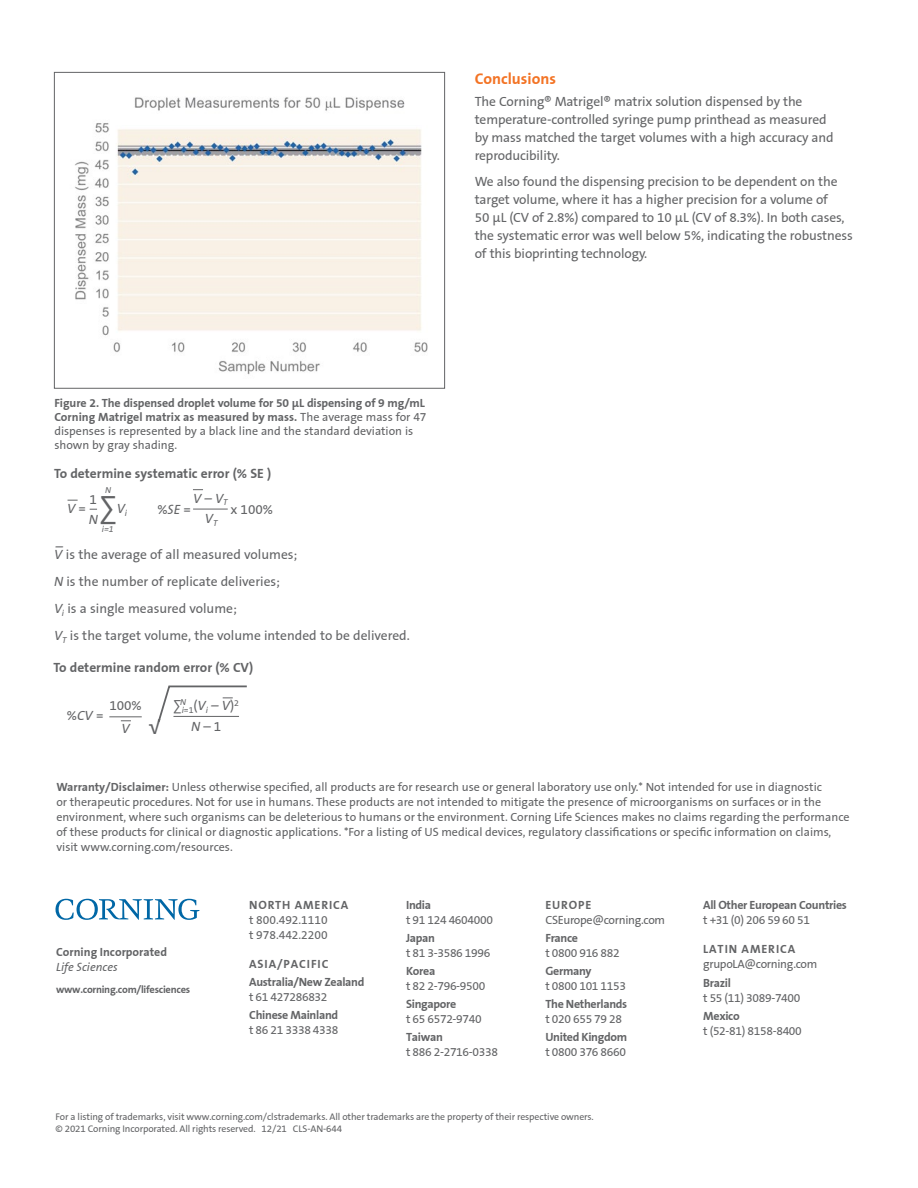
<style>
.page{position:relative;width:918px;height:1188px;background:#fff}
.page>*{position:absolute;margin:0;border:0;box-sizing:border-box;transform-origin:0 0}
.t1{font:19.5px "Corning Sans";color:#636466}
.t2{font:700 15.75px "Corning Sans";color:#f37324}
.t3{font:13.5px/18px "Corning Sans";letter-spacing:-.01em;color:#636466}
.t4{font:700 13.5px "Corning Sans";color:#636466}
.t5{font:italic 13.5px/20.7px "Corning Sans";color:#636466;text-align:center}
.t6{font:12px/15px "Corning Sans";color:#636466}
.t7{font:12px "Corning Sans";letter-spacing:-.025em;color:#636466}
.t8{font:700 12px/18px "Corning Sans";letter-spacing:-.025em;color:#636466}
.t9{font:700 12px "Corning Sans";letter-spacing:.075em;color:#636466}
.t10{font:700 12px "Corning Sans";color:#636466}
.t11{font:italic 12px "Corning Sans";color:#636466}
.t12{font:700 10.5px "Corning Sans";letter-spacing:-.025em;color:#636466}
.t13{font:9.75px/12.8px "Corning Sans";letter-spacing:-.01em;color:#636466}
.t14{font:italic 8.7px "Corning Sans";color:#636466}
.s1{font-weight:700}
.s2{font-style:normal}
.s3{font-style:italic}
</style>
<div class="page">
<svg style="left:56px;top:899px;width:143px;height:21px"></svg>
<hr style="left:193px;top:509px;width:35px;height:1px;background:#636466">
<div style="left:54px;top:72px;width:391px;height:317px;border:1px solid #636466"></div>
<img style="left:75px;top:97px;width:353px;height:278px">
<hr style="left:109px;top:716px;width:33px;height:1px;background:#636466">
<svg style="left:157px;top:685px;width:90px;height:37px"></svg>
<h2 class="t2" style="left:475px;top:69px;width:83px">Conclusions</h2>
<p class="t3" style="left:475px;top:93px;width:360px">The Corning® Matrigel® matrix solution dispensed by the temperature-controlled syringe pump printhead as measured by mass matched the target volumes with a high accuracy and reproducibility.</p>
<p class="t3" style="left:475px;top:172px;width:380px">We also found the dispensing precision to be dependent on the target volume, where it has a higher precision for a volume of<br>50 μL (CV of 2.8%) compared to 10 μL (CV of 8.3%). In both cases, the systematic error was well below 5%, indicating the robustness of this bioprinting technology.</p>
<p class="t6" style="left:54px;top:395px;width:374px;line-height:14.2px"><span class="s1">Figure 2. The dispensed droplet volume for 50 µL dispensing of 9 mg/mL Corning Matrigel matrix as measured by mass.</span> The average mass for 47 dispenses is represented by a black line and the standard deviation is shown by gray shading.</p>
<p class="t4" style="left:54px;top:466px;width:219px">To determine systematic error (% SE )</p>
<p class="t14" style="left:105px;top:485px;width:7px">N</p>
<p class="t14" style="left:102px;top:524px;width:13px">i=1</p>
<p class="t5" style="left:117px;top:498px;width:12px">V<sub>i</sub></p>
<p class="t5" style="left:193px;top:488px;width:36px">V – V<sub>T<br></sub>V<sub>T</sub></p>
<p class="t5" style="left:67px;top:498px;width:20px">V<span class="s2">=</span></p>
<p class="t5" style="left:89px;top:509px;width:30px">N<sup>∑</sup></p>
<p class="t3" style="left:90px;top:491px;width:9px">1</p>
<p class="t3" style="left:158px;top:500px;width:35px">%<span class="s3">SE</span> =</p>
<p class="t3" style="left:230px;top:500px;width:44px">x 100%</p>
<p class="t3" style="left:54px;top:541px;width:357px;line-height:27px"><span class="s3">V¯</span> is the average of all measured volumes;<br><span class="s3">N</span> is the number of replicate deliveries;<br><span class="s3">V</span><sub>i</sub> is a single measured volume;<br><span class="s3">V</span><sub>T</sub> is the target volume, the volume intended to be delivered.</p>
<p class="t4" style="left:53px;top:660px;width:201px">To determine random error (% CV)</p>
<p class="t14" style="left:180px;top:697px;width:7px">N</p>
<p class="t3" style="left:67px;top:707px;width:38px">%<span class="s3">CV</span> =</p>
<p class="t3" style="left:173px;top:695px;width:67px;line-height:21px;text-align:center">∑<sub>i</sub><sub>=1</sub>(<span class="s3">V</span><sub>i</sub> <span class="s3">– V</span>)<sup>2<br></sup><span class="s3">N</span> – 1</p>
<p class="t3" style="left:109px;top:697px;width:34px">100%</p>
<p class="t5" style="left:121px;top:718px;width:10px">V</p>
<h1 class="t1" style="left:149px;top:716px;width:13px">√</h1>
<p class="t6" style="left:56px;top:780px;width:795px"><span class="s1">Warranty/Disclaimer:</span> Unless otherwise specified, all products are for research use or general laboratory use only.* Not intended for use in diagnostic<br>or therapeutic procedures. Not for use in humans. These products are not intended to mitigate the presence of microorganisms on surfaces or in the environment, where such organisms can be deleterious to humans or the environment. Corning Life Sciences makes no claims regarding the performance of these products for clinical or diagnostic applications. *For a listing of US medical devices, regulatory classifications or specific information on claims, visit www.corning.com/resources.</p>
<p class="t10" style="left:56px;top:945px;width:113px">Corning Incorporated</p>
<p class="t11" style="left:56px;top:960px;width:63px">Life Sciences</p>
<p class="t12" style="left:56px;top:984px;width:136px">www.corning.com/lifesciences</p>
<p class="t9" style="left:249px;top:898px;width:101px">NORTH AMERICA</p>
<p class="t6" style="left:249px;top:913px;width:80px">t 800.492.1110 t 978.442.2200</p>
<p class="t8" style="left:249px;top:955px;width:117px">ASIA/PACIFIC<br>Australia/New Zealand</p>
<p class="t7" style="left:249px;top:989px;width:80px">t 61 427286832</p>
<p class="t8" style="left:249px;top:1006px;width:91px">Chinese Mainland</p>
<p class="t7" style="left:249px;top:1022px;width:91px">t 86 21 3338 4338</p>
<p class="t8" style="left:406px;top:896px;width:27px">India</p>
<p class="t7" style="left:406px;top:913px;width:88px">t 91 124 4604000</p>
<p class="t8" style="left:406px;top:929px;width:30px">Japan</p>
<p class="t7" style="left:406px;top:946px;width:86px">t 81 3-3586 1996</p>
<p class="t8" style="left:406px;top:962px;width:31px">Korea</p>
<p class="t7" style="left:406px;top:979px;width:81px">t 82 2-796-9500</p>
<p class="t8" style="left:406px;top:995px;width:52px">Singapore</p>
<p class="t7" style="left:406px;top:1012px;width:77px">t 65 6572-9740</p>
<p class="t8" style="left:406px;top:1028px;width:38px">Taiwan</p>
<p class="t7" style="left:406px;top:1045px;width:94px">t 886 2-2716-0338</p>
<p class="t8" style="left:545px;top:896px;width:48px">EUROPE</p>
<p class="t7" style="left:545px;top:913px;width:121px">CSEurope@corning.com</p>
<p class="t8" style="left:545px;top:929px;width:34px">France</p>
<p class="t7" style="left:545px;top:946px;width:76px">t 0800 916 882</p>
<p class="t8" style="left:545px;top:962px;width:48px">Germany</p>
<p class="t7" style="left:545px;top:979px;width:82px">t 0800 101 1153</p>
<p class="t8" style="left:545px;top:995px;width:83px">The Netherlands</p>
<p class="t7" style="left:545px;top:1012px;width:78px">t 020 655 79 28</p>
<p class="t8" style="left:545px;top:1028px;width:83px">United Kingdom</p>
<p class="t7" style="left:545px;top:1045px;width:82px">t 0800 376 8660</p>
<p class="t13" style="left:56px;top:1110px;width:540px">For a listing of trademarks, visit www.corning.com/clstrademarks. All other trademarks are the property of their respective owners. © 2021 Corning Incorporated. All rights reserved. 12/21 CLS-AN-644</p>
<p class="t8" style="left:703px;top:896px;width:145px">All Other European Countries</p>
<p class="t7" style="left:703px;top:913px;width:108px">t +31 (0) 206 59 60 51</p>
<p class="t9" style="left:703px;top:942px;width:94px">LATIN AMERICA</p>
<p class="t7" style="left:703px;top:956px;width:116px">grupoLA@corning.com</p>
<p class="t8" style="left:703px;top:974px;width:29px">Brazil</p>
<p class="t7" style="left:703px;top:991px;width:99px">t 55 (11) 3089-7400</p>
<p class="t8" style="left:703px;top:1007px;width:38px">Mexico</p>
<p class="t7" style="left:703px;top:1024px;width:100px">t (52-81) 8158-8400</p>
</div>
